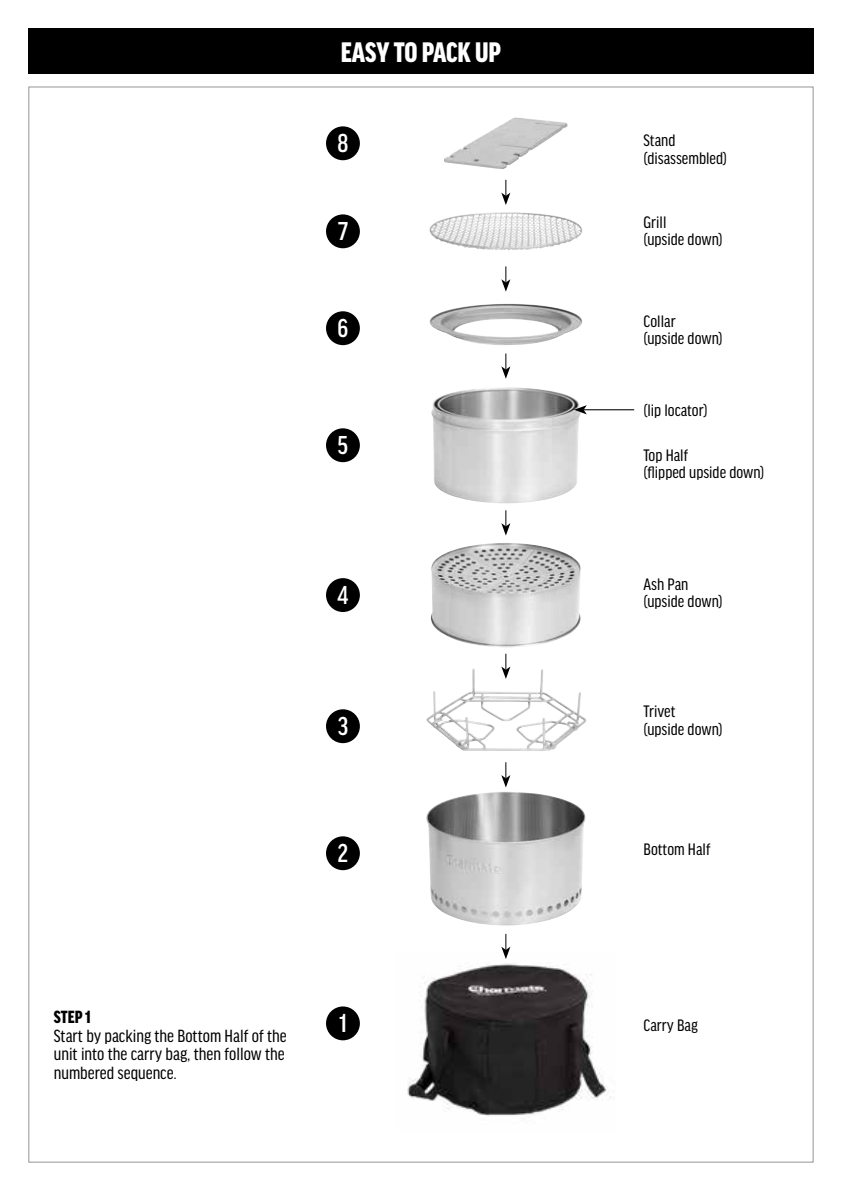
<style>
.page{position:relative;width:842px;height:1191px;background:#fff}
.page>*{position:absolute;margin:0;border:0;box-sizing:border-box;transform-origin:0 0}
.t1{font:900 condensed 30px "Good Headline Pro";color:#fff}
.t2{font:500 condensed 27.6px "Good Headline Pro";color:#fff}
.t3{font:condensed 18.8px/18.8px "Good Headline Pro";color:#000;text-align:justify}
.t4{font:900 condensed 18.8px "Good Headline Pro";color:#000}
.t5{font:condensed 17.6px/17.6px "Good Headline Pro";color:#000}
</style>
<div class="page">
<div style="left:28px;top:28px;width:786px;height:46px;background:#000"></div>
<img style="left:426px;top:792px;width:160px;height:133px">
<img style="left:426px;top:668px;width:161px;height:83px">
<svg style="left:501px;top:762px;width:9px;height:25px"></svg>
<svg style="left:501px;top:653px;width:9px;height:26px"></svg>
<svg style="left:501px;top:510px;width:9px;height:25px"></svg>
<svg style="left:501px;top:353px;width:9px;height:26px"></svg>
<svg style="left:501px;top:266px;width:9px;height:26px"></svg>
<svg style="left:501px;top:180px;width:9px;height:25px"></svg>
<img style="left:431px;top:543px;width:150px;height:104px">
<img style="left:431px;top:387px;width:150px;height:116px">
<img style="left:429px;top:213px;width:131px;height:37px">
<img style="left:429px;top:304px;width:153px;height:41px">
<img style="left:444px;top:117px;width:124px;height:52px">
<img style="left:407px;top:963px;width:204px;height:153px">
<div style="left:326px;top:1006px;width:34px;height:34px;background:#000;border-radius:50%"></div>
<div style="left:326px;top:836px;width:34px;height:34px;background:#000;border-radius:50%"></div>
<div style="left:326px;top:709px;width:34px;height:34px;background:#000;border-radius:50%"></div>
<div style="left:326px;top:578px;width:34px;height:34px;background:#000;border-radius:50%"></div>
<div style="left:326px;top:428px;width:34px;height:34px;background:#000;border-radius:50%"></div>
<div style="left:326px;top:311px;width:34px;height:34px;background:#000;border-radius:50%"></div>
<div style="left:326px;top:214px;width:34px;height:34px;background:#000;border-radius:50%"></div>
<div style="left:326px;top:126px;width:34px;height:34px;background:#000;border-radius:50%"></div>
<svg style="left:501px;top:934px;width:9px;height:25px"></svg>
<hr style="left:584px;top:409px;width:50px;height:1px;background:#000">
<svg style="left:574px;top:405px;width:13px;height:9px"></svg>
<h1 class="t1" style="left:341px;top:38px;width:162px">EASY TO PACK UP</h1>
<h2 class="t2" style="left:337px;top:130px;width:12px">8</h2>
<h2 class="t2" style="left:338px;top:218px;width:11px">7</h2>
<h2 class="t2" style="left:338px;top:315px;width:12px">6</h2>
<h2 class="t2" style="left:338px;top:432px;width:12px">5</h2>
<h2 class="t2" style="left:338px;top:582px;width:12px">4</h2>
<h2 class="t2" style="left:338px;top:713px;width:12px">3</h2>
<h2 class="t2" style="left:338px;top:840px;width:12px">2</h2>
<p class="t4" style="left:54px;top:1008px;width:38px">STEP 1</p>
<p class="t3" style="left:54px;top:1026px;width:234px">Start by packing the Bottom Half of the unit into the carry bag, then follow the numbered sequence.</p>
<h2 class="t2" style="left:339px;top:1010px;width:9px">1</h2>
<p class="t5" style="left:643px;top:131px;width:85px">Stand (disassembled)</p>
<p class="t5" style="left:643px;top:213px;width:81px">Grill<br>(upside down)</p>
<p class="t5" style="left:643px;top:312px;width:81px">Collar<br>(upside down)</p>
<p class="t5" style="left:643px;top:402px;width:66px">(lip locator)</p>
<p class="t5" style="left:643px;top:446px;width:122px">Top Half<br>(flipped upside down)</p>
<p class="t5" style="left:643px;top:575px;width:81px">Ash Pan (upside down)</p>
<p class="t5" style="left:643px;top:702px;width:81px">Trivet<br>(upside down)</p>
<p class="t5" style="left:643px;top:840px;width:68px">Bottom Half</p>
<p class="t5" style="left:643px;top:1016px;width:56px">Carry Bag</p>
</div>
